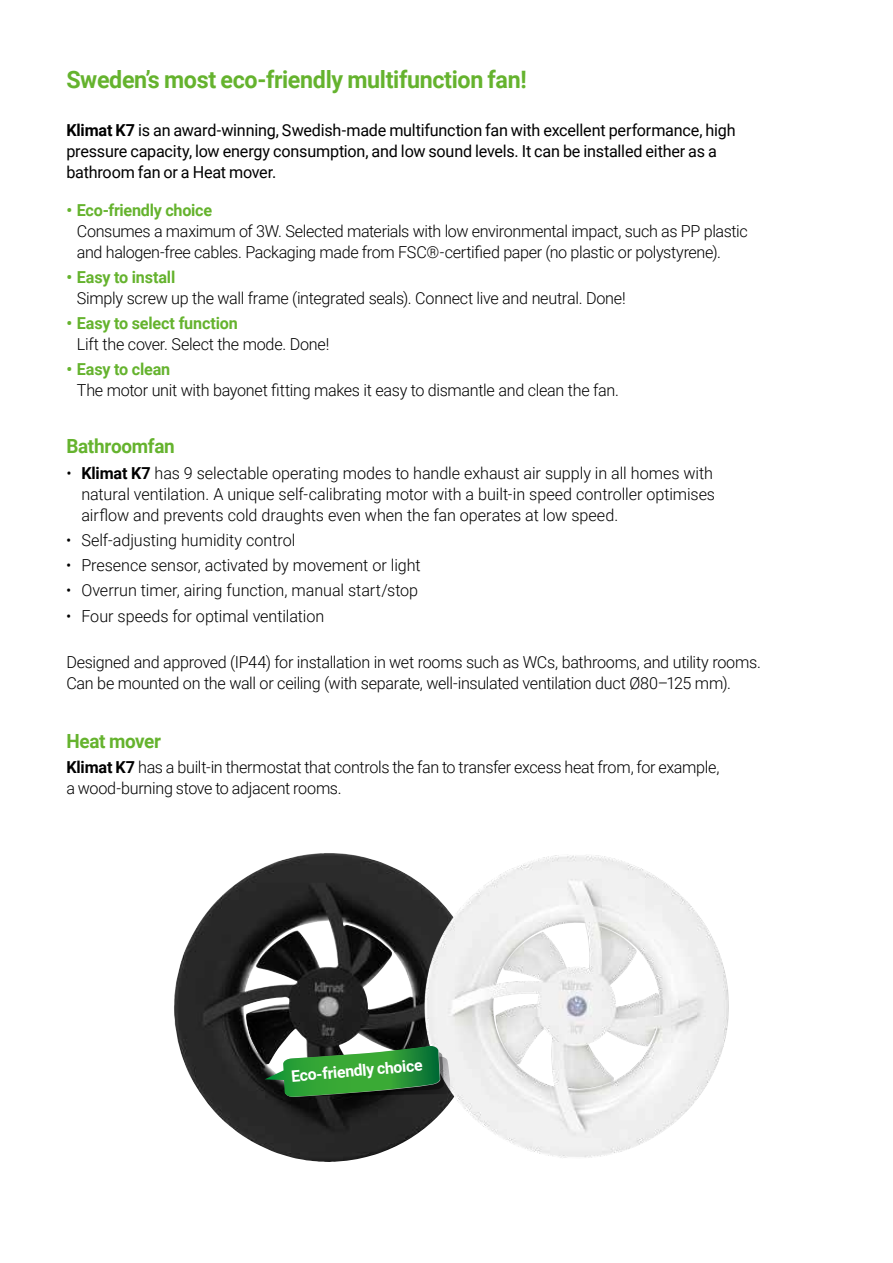
<style>
.page{position:relative;width:893px;height:1263px;background:#fff}
.page>*{position:absolute;margin:0;border:0;box-sizing:border-box;transform-origin:0 0}
.t1{font:700 24px "Roboto";letter-spacing:-.015em;color:#65b32e}
.t2{font:700 19.5px "Roboto";letter-spacing:-.015em;color:#65b32e}
.t3{font:300 16.5px/21px "Roboto";letter-spacing:-.015em;color:#000}
.t4{font:16.5px/21px "Roboto";letter-spacing:-.015em;color:#000}
.t5{font:700 16.5px "Roboto";letter-spacing:-.015em;color:#65b32e}
.t6{font:700 15.9px "Roboto";color:#fff}
.s1{font-weight:700}
</style>
<div class="page">
<img style="left:174px;top:853px;width:309px;height:309px">
<img style="left:499px;top:855px;width:61px;height:22px">
<svg style="left:265px;top:1046px;width:186px;height:51px;background:#448b4a"></svg>
<h1 class="t1" style="left:66px;top:62px;width:462px">Sweden’s most eco-friendly multifunction fan!</h1>
<p class="t4" style="left:66px;top:119px;width:671px"><span class="s1">Klimat K7</span> is an award-winning, Swedish-made multifunction fan with excellent performance, high pressure capacity, low energy consumption, and low sound levels. It can be installed either as a bathroom fan or a Heat mover.</p>
<p class="t5" style="left:66px;top:198px;width:147px">• Eco-friendly choice</p>
<p class="t3" style="left:77px;top:220px;width:672px">Consumes a maximum of 3W. Selected materials with low environmental impact, such as PP plastic and halogen-free cables. Packaging made from FSC®-certified paper (no plastic or polystyrene).</p>
<p class="t5" style="left:66px;top:266px;width:110px">• Easy to install</p>
<p class="t3" style="left:77px;top:287px;width:550px">Simply screw up the wall frame (integrated seals). Connect live and neutral. Done!</p>
<p class="t5" style="left:66px;top:312px;width:173px">• Easy to select function</p>
<p class="t3" style="left:77px;top:333px;width:254px">Lift the cover. Select the mode. Done!</p>
<p class="t5" style="left:66px;top:358px;width:106px">• Easy to clean</p>
<p class="t3" style="left:77px;top:379px;width:544px">The motor unit with bayonet fitting makes it easy to dismantle and clean the fan.</p>
<p class="t2" style="left:66px;top:433px;width:110px">Bathroomfan</p>
<p class="t3" style="left:81px;top:462px;width:635px;text-indent:-15px">• <span class="s1">Klimat K7</span> has 9 selectable operating modes to handle exhaust air supply in all homes with natural ventilation. A unique self-calibrating motor with a built-in speed controller optimises airflow and prevents cold draughts even when the fan operates at low speed.</p>
<p class="t3" style="left:66px;top:529px;width:230px">• Self-adjusting humidity control</p>
<p class="t3" style="left:66px;top:554px;width:356px">• Presence sensor, activated by movement or light</p>
<p class="t3" style="left:66px;top:579px;width:353px">• Overrun timer, airing function, manual start/stop</p>
<p class="t3" style="left:66px;top:605px;width:260px">• Four speeds for optimal ventilation</p>
<p class="t3" style="left:66px;top:651px;width:696px">Designed and approved (IP44) for installation in wet rooms such as WCs, bathrooms, and utility rooms.<br>Can be mounted on the wall or ceiling (with separate, well-insulated ventilation duct Ø80–125 mm).</p>
<p class="t2" style="left:66px;top:727px;width:96px">Heat mover</p>
<p class="t3" style="left:66px;top:756px;width:655px"><span class="s1">Klimat K7</span> has a built-in thermostat that controls the fan to transfer excess heat from, for example, a wood-burning stove to adjacent rooms.</p>
<p class="t6" style="left:290px;top:1065px;width:133px;rotate:-5deg">Eco-friendly choice</p>
</div>
